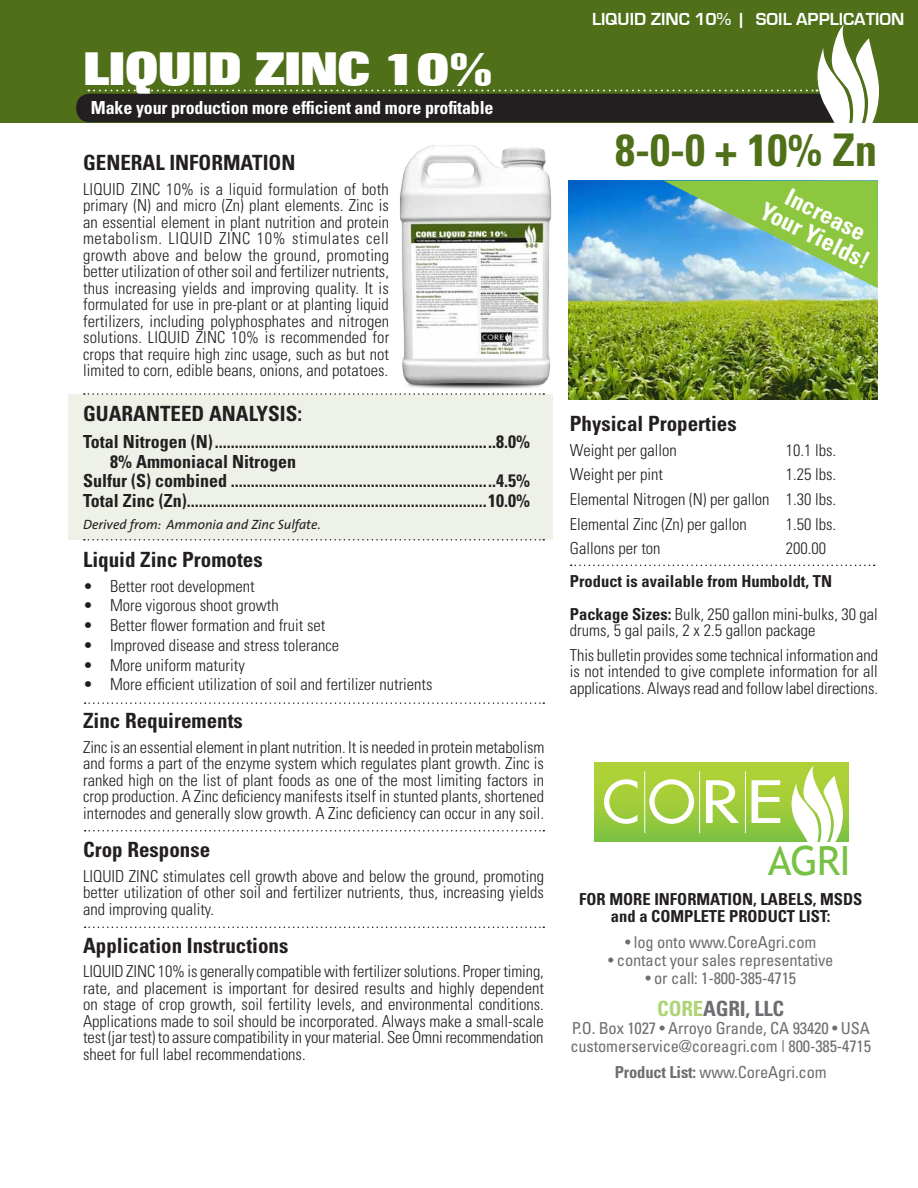
<style>
.page{position:relative;width:918px;height:1188px;background:#fff}
.page>*{position:absolute;margin:0;border:0;box-sizing:border-box;transform-origin:0 0}
.t1{font:56.7px "Futura";color:#fff}
.t2{font:800 45.75px "Folio";letter-spacing:-.025em;color:#fff}
.t3{font:700 condensed 45px "Univers";color:#4f6f19}
.t4{font:40.35px "Trebuchet MS";color:#78c143}
.t5{font:700 condensed 24.3px/23.4px "Univers";color:#fff;text-align:center}
.t6{font:700 condensed 21px "Univers";color:#231f20}
.t7{font:700 condensed 21px "Univers";letter-spacing:-.01em;color:#6d6e71}
.t8{font:700 condensed 18px "Univers";color:#231f20}
.t9{font:700 condensed 18px "Univers";letter-spacing:-.01em;color:#fff}
.t10{font:700 18px "Eurostile";color:#fff}
.t11{font:300 condensed 16.5px/16.5px "Univers";color:#231f20;text-align:justify}
.t12{font:condensed 16.5px/18px "Univers";letter-spacing:-.01em;color:#6d6e71}
.t13{font:700 condensed 16.5px/16.5px "Univers";color:#231f20}
.t14{font:italic 13.5px "The Sans";color:#231f20}
.s1{font-weight:300}
.s2{color:#aed477}
.s3{font-weight:700}
</style>
<div class="page">
<div style="left:68px;top:395px;width:485px;height:145px;background:#edf1e8"></div>
<img style="left:568px;top:181px;width:309px;height:219px">
<div style="left:0;top:0;width:918px;height:122px;background:#4f6f19"></div>
<div style="left:594px;top:763px;width:254px;height:78px;background:linear-gradient(to bottom,#b8d434,#85c441)"></div>
<hr style="left:644px;top:771px;width:1px;height:62px;background:#fff">
<hr style="left:699px;top:771px;width:1px;height:62px;background:#fff">
<hr style="left:745px;top:771px;width:1px;height:62px;background:#fff">
<svg style="left:792px;top:766px;width:51px;height:75px"></svg>
<svg style="left:88px;top:25px;width:791px;height:98px"></svg>
<svg style="left:84px;top:393px;width:460px;height:2px"></svg>
<svg style="left:84px;top:539px;width:460px;height:2px"></svg>
<svg style="left:85px;top:702px;width:459px;height:2px"></svg>
<svg style="left:663px;top:181px;width:215px;height:107px;background:#87c194"></svg>
<svg style="left:85px;top:927px;width:459px;height:1px"></svg>
<img style="left:400px;top:145px;width:152px;height:244px">
<svg style="left:85px;top:830px;width:459px;height:1px"></svg>
<svg style="left:571px;top:565px;width:304px;height:1px"></svg>
<h2 class="t2" style="left:83px;top:43px;width:412px">LIQUID ZINC 10%</h2>
<p class="t9" style="left:91px;top:96px;width:404px">Make your production more efficient and more profitable</p>
<p class="t6" style="left:83px;top:150px;width:214px">GENERAL INFORMATION</p>
<p class="t11" style="left:83px;top:181px;width:308px">LIQUID ZINC 10% is a liquid formulation of both primary (N) and micro (Zn) plant elements. Zinc is an essential element in plant nutrition and protein metabolism. LIQUID ZINC 10% stimulates cell growth above and below the ground, promoting better utilization of other soil and fertilizer nutrients, thus increasing yields and improving quality. It is formulated for use in pre-plant or at planting liquid fertilizers, including polyphosphates and nitrogen solutions. LIQUID ZINC 10% is recommended for crops that require high zinc usage, such as but not limited to corn, edible beans, onions, and potatoes.</p>
<p class="t6" style="left:83px;top:401px;width:39px">Guarantee</p>
<p class="t6" style="left:192px;top:401px;width:112px">d Analysis:</p>
<p class="t8" style="left:83px;top:431px;width:448px">Total Nitrogen (N)......................................................................8.0%</p>
<p class="t8" style="left:110px;top:451px;width:187px">8% Ammoniacal Nitrogen</p>
<p class="t8" style="left:83px;top:470px;width:448px">Sulfur (S) combined ..................................................................4.5%</p>
<p class="t8" style="left:83px;top:490px;width:448px">Total Zinc (Zn)...........................................................................10.0%</p>
<p class="t14" style="left:83px;top:513px;width:239px">Derived from: Ammonia and Zinc Sulfate.</p>
<p class="t6" style="left:83px;top:547px;width:181px">Liquid Zinc Promotes</p>
<p class="t11" style="left:83px;top:577px;width:173px">• Better root development</p>
<p class="t11" style="left:83px;top:597px;width:197px">• More vigorous shoot growth</p>
<p class="t11" style="left:83px;top:617px;width:244px">• Better flower formation and fruit set</p>
<p class="t11" style="left:83px;top:637px;width:258px">• Improved disease and stress tolerance</p>
<p class="t11" style="left:83px;top:656px;width:163px">• More uniform maturity</p>
<p class="t11" style="left:83px;top:676px;width:351px">• More efficient utilization of soil and fertilizer nutrients</p>
<p class="t6" style="left:83px;top:708px;width:161px">Zinc Requirements</p>
<p class="t11" style="left:83px;top:739px;width:463px">Zinc is an essential element in plant nutrition. It is needed in protein metabolism and forms a part of the enzyme system which regulates plant growth. Zinc is ranked high on the list of plant foods as one of the most limiting factors in crop production. A Zinc deficiency manifests itself in stunted plants, shortened internodes and generally slow growth. A Zinc deficiency can occur in any soil.</p>
<p class="t6" style="left:83px;top:837px;width:129px">Crop Response</p>
<p class="t11" style="left:83px;top:867px;width:462px">LIQUID ZINC stimulates cell growth above and below the ground, promoting better utilization of other soil and fertilizer nutrients, thus, increasing yields and improving quality.</p>
<p class="t6" style="left:83px;top:932px;width:207px">Application Instructions</p>
<p class="t11" style="left:83px;top:963px;width:462px">LIQUID ZINC 10% is generally compatible with fertilizer solutions. Proper timing, rate, and placement is important for desired results and highly dependent on stage of crop growth, soil fertility levels, and environmental conditions.<br>Applications made to soil should be incorporated. Always make a small-scale test (jar test) to assure compatibility in your material. See Omni recommendation sheet for full label recommendations.</p>
<p class="t10" style="left:592px;top:10px;width:314px">LIQUID ZINC 10% | SOIL APPLICATION</p>
<h3 class="t3" style="left:615px;top:123px;width:264px">8-0-0 + 10% Zn</h3>
<h3 class="t5" style="left:778px;top:177px;width:120px;rotate:27deg">Increase<br>Your Yields!</h3>
<p class="t6" style="left:570px;top:411px;width:168px">Physical Properties</p>
<p class="t11" style="left:570px;top:442px;width:108px">Weight per gallon</p>
<p class="t11" style="left:786px;top:442px;width:52px">10.1 lbs.</p>
<p class="t11" style="left:570px;top:466px;width:95px">Weight per pint</p>
<p class="t11" style="left:570px;top:462px;width:268px;line-height:24.6px;text-indent:216px">1.25 lbs.<br>Elemental Nitrogen (N) per gallon 1.30 lbs.<br>Elemental Zinc (Zn) per gallon</p>
<p class="t11" style="left:786px;top:515px;width:52px">1.50 lbs.</p>
<p class="t11" style="left:570px;top:540px;width:92px">Gallons per ton</p>
<p class="t11" style="left:786px;top:540px;width:42px">200.00</p>
<p class="t13" style="left:570px;top:564px;width:309px;line-height:32.7px">Product is available from Humboldt, TN<br>Package Sizes: <span class="s1">Bulk, 250 gallon mini-bulks, 30 gal</span></p>
<p class="t11" style="left:570px;top:618px;width:310px;line-height:24.6px">drums, 5 gal pails, 2 x 2.5 gallon package<br>This bulletin provides some technical information and</p>
<p class="t11" style="left:570px;top:663px;width:310px">is not intended to give complete information for all applications. Always read and follow label directions.</p>
<h1 class="t1" style="left:602px;top:765px;width:183px">CORE</h1>
<h3 class="t4" style="left:768px;top:837px;width:84px">AGRI</h3>
<p class="t13" style="left:611px;top:891px;width:234px;text-indent:-32px">FOR MORE INFORMATION, LABELS, MSDS and a COMPLETE PRODUCT LIST:</p>
<p class="t12" style="left:625px;top:933px;width:193px">• log onto www.CoreAgri.com</p>
<p class="t12" style="left:608px;top:951px;width:227px">• contact your sales representative</p>
<p class="t12" style="left:645px;top:969px;width:152px">• or call: 1-800-385-4715</p>
<p class="t7" style="left:657px;top:995px;width:128px"><span class="s2">CORE</span>AGRI, LLC</p>
<p class="t12" style="left:570px;top:1018px;width:302px">P.O. Box 1027 • Arroyo Grande, CA 93420 • USA customerservice@coreagri.com | 800-385-4715</p>
<p class="t12" style="left:615px;top:1062px;width:213px"><span class="s3">Product List:</span> www.CoreAgri.com</p>
</div>
